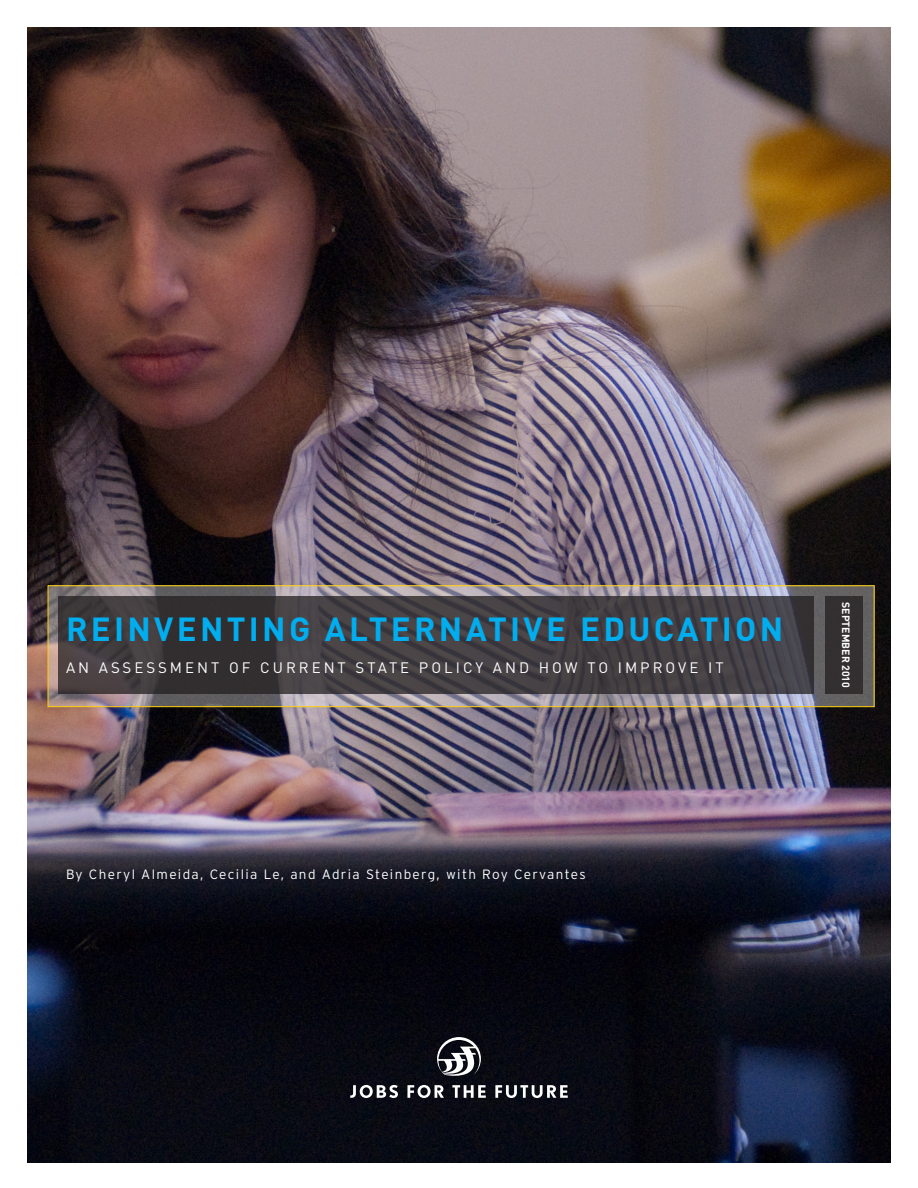
<style>
.page{position:relative;width:918px;height:1188px;background:#fff}
.page>*{position:absolute;margin:0;border:0;box-sizing:border-box;transform-origin:0 0}
.Table_of_contents{font:700 33px "DIN";letter-spacing:.1em;color:#00aeef}
.Table_of_contents-2{font:15px "DIN";letter-spacing:.2em;color:#fff}
.Table_of_contents-3{font:300 13.5px "Interstate";letter-spacing:.1em;color:#fff}
.Table_of_contents-4{font:700 10.5px "DIN";color:#fff}
</style>
<div class="page">
<img style="left:27px;top:27px;width:864px;height:1135px">
<svg style="left:50px;top:587px;width:822px;height:118px;background:#8f8991"></svg>
<div style="left:48px;top:585px;width:826px;height:122px;border:1px solid #fece08"></div>
<svg style="left:58px;top:596px;width:756px;height:98px;background:#403b3f"></svg>
<svg style="left:350px;top:1085px;width:48px;height:13px"></svg>
<svg style="left:407px;top:1085px;width:37px;height:13px"></svg>
<svg style="left:452px;top:1085px;width:34px;height:13px"></svg>
<svg style="left:495px;top:1085px;width:73px;height:13px"></svg>
<svg style="left:437px;top:1037px;width:44px;height:41px"></svg>
<div style="left:825px;top:596px;width:37px;height:98px;background:#332f30"></div>
<p class="Table_of_contents" style="left:66px;top:607px;width:719px">REINVENTING ALTERNATIVE EDUCATION</p>
<p class="Table_of_contents-2" style="left:66px;top:658px;width:659px">AN ASSESSMENT OF CURRENT STATE POLICY AND HOW TO IMPROVE IT</p>
<p class="Table_of_contents-4" style="left:853px;top:602px;width:87px;rotate:90deg">SEPTEMBER 2010</p>
<p class="Table_of_contents-3" style="left:66px;top:866px;width:521px">By Cheryl Almeida, Cecilia Le, and Adria Steinberg, with Roy Cervantes</p>
</div>
